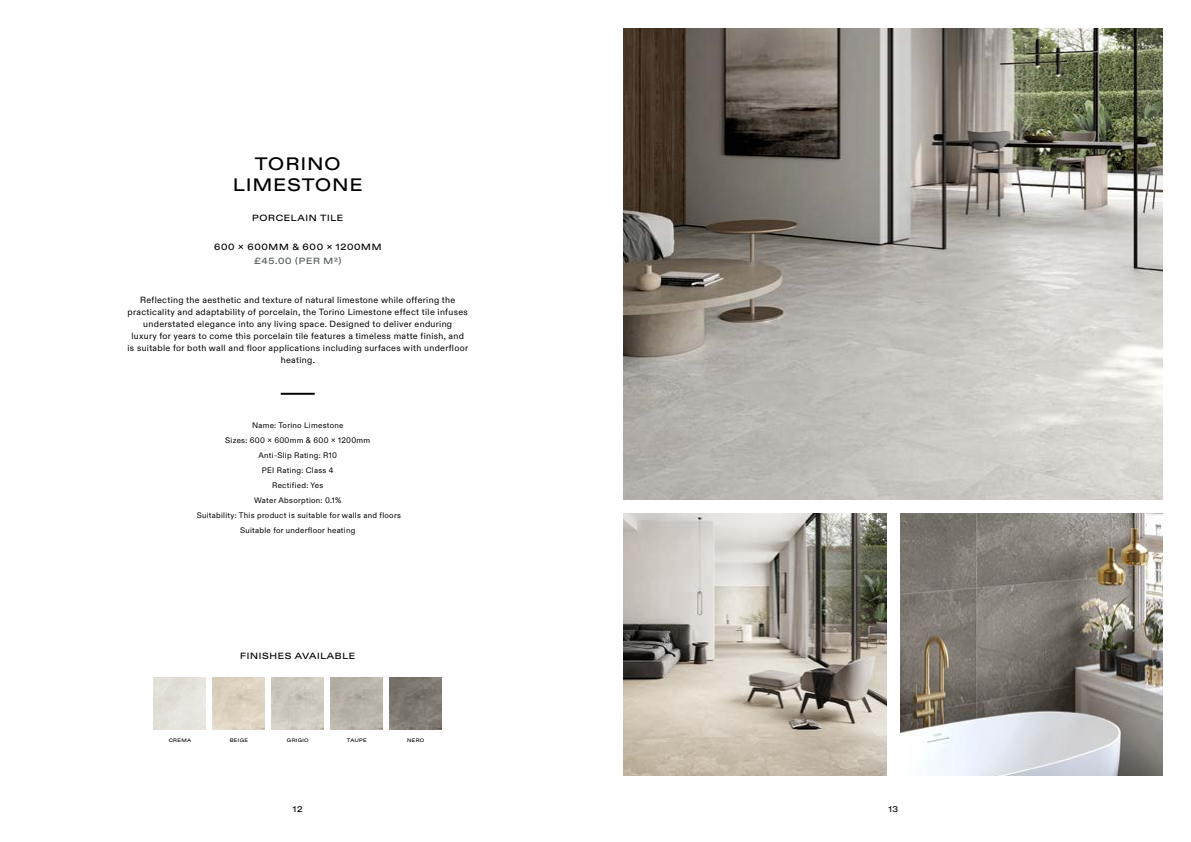
<style>
.page{position:relative;width:1191px;height:842px;background:#fff}
.page>*{position:absolute;margin:0;border:0;box-sizing:border-box;transform-origin:0 0}
.t1{font:500 18px/21.6px "ABC Diatype Extended";letter-spacing:.075em;color:#000;text-align:center}
.t2{font:9px/12px "ABC Diatype";letter-spacing:.035em;color:#000;text-align:center}
.t3{font:500 9px "ABC Diatype Extended";letter-spacing:.075em;color:#000}
.t4{font:500 9px "ABC Diatype Extended";letter-spacing:.075em;color:#535859}
.t5{font:500 8.2px "ABC Diatype Extended";color:#000}
.t6{font:8px/15px "ABC Diatype";letter-spacing:.035em;color:#000;text-align:center}
.t7{font:500 5px "ABC Diatype Extended";letter-spacing:.075em;color:#000}
</style>
<div class="page">
<img style="left:213px;top:677px;width:52px;height:52px">
<img style="left:272px;top:677px;width:52px;height:52px">
<img style="left:331px;top:677px;width:52px;height:52px">
<img style="left:389px;top:677px;width:53px;height:52px">
<img style="left:624px;top:28px;width:538px;height:471px">
<img style="left:624px;top:514px;width:262px;height:262px">
<img style="left:900px;top:514px;width:262px;height:262px">
<hr style="left:281px;top:393px;width:34px;height:2px;background:#000">
<h1 class="t1" style="left:233px;top:153px;width:131px">TORINO<br>LIMESTONE</h1>
<p class="t3" style="left:252px;top:212px;width:93px">PORCELAIN TILE</p>
<p class="t3" style="left:214px;top:242px;width:169px">600 x 600MM &amp; 600 x 1200MM</p>
<p class="t4" style="left:254px;top:255px;width:89px">£45.00 (PER M2)</p>
<p class="t2" style="left:127px;top:294px;width:342px">Reflecting the aesthetic and texture of natural limestone while offering the practicality and adaptability of porcelain, the Torino Limestone effect tile infuses understated elegance into any living space. Designed to deliver enduring<br>luxury for years to come this porcelain tile features a timeless matte finish, and is suitable for both wall and floor applications including surfaces with underfloor heating.</p>
<p class="t6" style="left:197px;top:418px;width:206px">Name: Torino Limestone<br>Sizes: 600 x 600mm &amp; 600 x 1200mm<br>Anti-Slip Rating: R10<br>PEI Rating: Class 4<br>Rectified: Yes<br>Water Absorption: 0.1%<br>Suitability: This product is suitable for walls and floors<br>Suitable for underfloor heating</p>
<p class="t3" style="left:240px;top:650px;width:117px">FINISHES AVAILABLE</p>
<p class="t7" style="left:169px;top:737px;width:24px">CREMA</p>
<p class="t7" style="left:230px;top:737px;width:20px">BEIGE</p>
<p class="t7" style="left:287px;top:737px;width:23px">GRIGIO</p>
<p class="t7" style="left:347px;top:737px;width:21px">TAUPE</p>
<p class="t7" style="left:407px;top:737px;width:19px">NERO</p>
<p class="t5" style="left:293px;top:804px;width:11px">12</p>
<p class="t5" style="left:888px;top:804px;width:11px">13</p>
</div>
